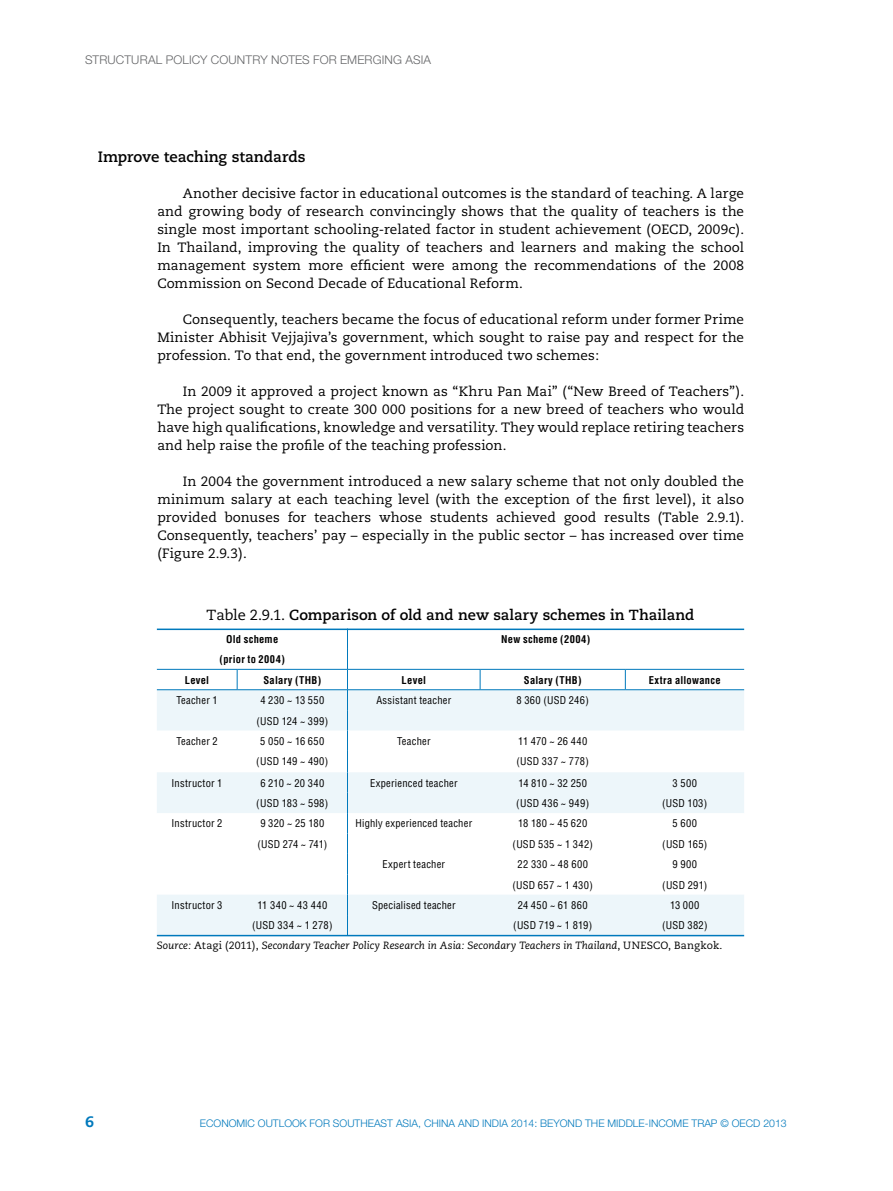
<style>
.page{position:relative;width:893px;height:1191px;background:#fff}
.page>*{position:absolute;margin:0;border:0;box-sizing:border-box;transform-origin:0 0}
.t1{font:700 15px "Caecilia";letter-spacing:-.005em;color:#000}
.t2{font:800 15px "Caecilia";color:#0079bc}
.t3{font:700 14.7px "Caecilia";color:#000}
.t4{font:13.5px/18px "Caecilia";letter-spacing:.005em;color:#000;text-align:justify}
.t5{font:300 12px "Helvetica Neue";color:#646567}
.t6{font:condensed 10.5px "Helvetica";letter-spacing:.025em;color:#000}
.t7{font:italic 10.5px "Caecilia";letter-spacing:.005em;color:#000}
.t8{font:300 10.5px "Helvetica Neue";color:#0079bc}
.t9{font:700 condensed 10.5px "Helvetica";letter-spacing:.03em;color:#000}
.t10{font:condensed 10.5px "Helvetica";letter-spacing:.005em;color:#000}
.s1{font-weight:400}
.s2{font-style:normal}
</style>
<div class="page">
<svg style="left:157px;top:690px;width:587px;height:245px"></svg>
<hr style="left:347px;top:669px;width:133px;height:1px;background:#0079bc">
<svg style="left:480px;top:670px;width:1px;height:19px"></svg>
<hr style="left:480px;top:669px;width:145px;height:1px;background:#0079bc">
<svg style="left:625px;top:670px;width:1px;height:19px"></svg>
<hr style="left:625px;top:669px;width:119px;height:1px;background:#0079bc">
<hr style="left:347px;top:689px;width:133px;height:1px;background:#0079bc">
<hr style="left:480px;top:689px;width:145px;height:1px;background:#0079bc">
<hr style="left:625px;top:689px;width:119px;height:1px;background:#0079bc">
<hr style="left:157px;top:669px;width:80px;height:1px;background:#0079bc">
<hr style="left:237px;top:669px;width:110px;height:1px;background:#0079bc">
<svg style="left:237px;top:669px;width:1px;height:20px"></svg>
<hr style="left:157px;top:689px;width:80px;height:1px;background:#0079bc">
<hr style="left:237px;top:689px;width:110px;height:1px;background:#0079bc">
<svg style="left:347px;top:630px;width:1px;height:305px"></svg>
<hr style="left:157px;top:628px;width:587px;height:2px;background:#0079bc">
<hr style="left:157px;top:935px;width:587px;height:1px;background:#0079bc">
<p class="t5" style="left:85px;top:52px;width:17px">STRUCTURAL</p>
<p class="t5" style="left:166px;top:52px;width:16px">POLICY</p>
<p class="t5" style="left:211px;top:52px;width:10px">COUNTRY</p>
<p class="t5" style="left:271px;top:52px;width:9px">NOTES</p>
<p class="t5" style="left:313px;top:52px;width:9px">FOR</p>
<p class="t5" style="left:340px;top:52px;width:9px">EMER</p>
<p class="t5" style="left:373px;top:52px;width:41px">GING ASIA</p>
<p class="t1" style="left:98px;top:148px;width:209px">Improve teaching standards</p>
<p class="t4" style="left:157px;top:185px;width:588px;text-indent:26px">Another decisive factor in educational outcomes is the standard of teaching. A large and growing body of research convincingly shows that the quality of teachers is the single most important schooling-related factor in student achievement (OECD, 2009c).<br>In Thailand, improving the quality of teachers and learners and making the school management system more efficient were among the recommendations of the 2008<br>Commission on Second Decade of Educational Reform.</p>
<p class="t4" style="left:157px;top:311px;width:588px;text-indent:26px">Consequently, teachers became the focus of educational reform under former Prime Minister Abhisit Vejjajiva’s government, which sought to raise pay and respect for the profession. To that end, the government introduced two schemes:</p>
<p class="t4" style="left:157px;top:383px;width:588px;text-indent:26px">In 2009 it approved a project known as “Khru Pan Mai” (“New Breed of Teachers”).<br>The project sought to create 300 000 positions for a new breed of teachers who would have high qualifications, knowledge and versatility. They would replace retiring teachers and help raise the profile of the teaching profession.</p>
<p class="t4" style="left:157px;top:473px;width:588px;text-indent:26px">In 2004 the government introduced a new salary scheme that not only doubled the minimum salary at each teaching level (with the exception of the first level), it also provided bonuses for teachers whose students achieved good results (Table 2.9.1).<br>Consequently, teachers’ pay – especially in the public sector – has increased over time (Figure 2.9.3).</p>
<p class="t3" style="left:207px;top:606px;width:489px"><span class="s1">Table 2.9.1.</span> Comparison of old and new salary schemes in Thailand</p>
<p class="t9" style="left:226px;top:632px;width:54px">Old scheme</p>
<p class="t9" style="left:501px;top:632px;width:91px">New scheme (2004)</p>
<p class="t9" style="left:220px;top:653px;width:67px">(prior to 2004)</p>
<p class="t9" style="left:185px;top:673px;width:26px">Level</p>
<p class="t9" style="left:263px;top:673px;width:59px">Salary (THB)</p>
<p class="t9" style="left:402px;top:673px;width:26px">Level</p>
<p class="t9" style="left:524px;top:673px;width:59px">Salary (THB)</p>
<p class="t9" style="left:649px;top:673px;width:73px">Extra allowance</p>
<p class="t6" style="left:176px;top:693px;width:43px">Teacher 1</p>
<p class="t6" style="left:260px;top:693px;width:66px">4 230 ~ 13 550</p>
<p class="t6" style="left:376px;top:693px;width:76px">Assistant teacher</p>
<p class="t6" style="left:516px;top:693px;width:74px">8 360 (USD 246)</p>
<p class="t6" style="left:256px;top:714px;width:73px">(USD 124 ~ 399)</p>
<p class="t6" style="left:176px;top:734px;width:43px">Teacher 2</p>
<p class="t6" style="left:260px;top:734px;width:66px">5 050 ~ 16 650</p>
<p class="t6" style="left:397px;top:734px;width:35px">Teacher</p>
<p class="t6" style="left:518px;top:734px;width:71px">11 470 ~ 26 440</p>
<p class="t6" style="left:256px;top:755px;width:74px">(USD 149 ~ 490)</p>
<p class="t6" style="left:516px;top:755px;width:74px">(USD 337 ~ 778)</p>
<p class="t6" style="left:172px;top:776px;width:52px">Instructor 1</p>
<p class="t6" style="left:260px;top:776px;width:66px">6 210 ~ 20 340</p>
<p class="t6" style="left:370px;top:776px;width:89px">Experienced teacher</p>
<p class="t6" style="left:518px;top:776px;width:70px">14 810 ~ 32 250</p>
<p class="t6" style="left:673px;top:776px;width:26px">3 500</p>
<p class="t6" style="left:256px;top:796px;width:74px">(USD 183 ~ 598)</p>
<p class="t6" style="left:516px;top:796px;width:74px">(USD 436 ~ 949)</p>
<p class="t6" style="left:662px;top:796px;width:47px">(USD 103)</p>
<p class="t6" style="left:172px;top:817px;width:52px">Instructor 2</p>
<p class="t6" style="left:260px;top:817px;width:65px">9 320 ~ 25 180</p>
<p class="t6" style="left:355px;top:817px;width:118px">Highly experienced teacher</p>
<p class="t6" style="left:518px;top:817px;width:71px">18 180 ~ 45 620</p>
<p class="t6" style="left:673px;top:817px;width:26px">5 600</p>
<p class="t10" style="left:257px;top:837px;width:72px">(USD 274 ~ 741)</p>
<p class="t6" style="left:513px;top:837px;width:82px">(USD 535 ~ 1 342)</p>
<p class="t6" style="left:662px;top:837px;width:47px">(USD 165)</p>
<p class="t6" style="left:382px;top:858px;width:64px">Expert teacher</p>
<p class="t6" style="left:517px;top:858px;width:72px">22 330 ~ 48 600</p>
<p class="t6" style="left:673px;top:858px;width:26px">9 900</p>
<p class="t6" style="left:512px;top:878px;width:82px">(USD 657 ~ 1 430)</p>
<p class="t6" style="left:662px;top:878px;width:47px">(USD 291)</p>
<p class="t6" style="left:172px;top:898px;width:52px">Instructor 3</p>
<p class="t6" style="left:257px;top:898px;width:71px">11 340 ~ 43 440</p>
<p class="t6" style="left:372px;top:898px;width:85px">Specialised teacher</p>
<p class="t6" style="left:518px;top:898px;width:71px">24 450 ~ 61 860</p>
<p class="t6" style="left:670px;top:898px;width:31px">13 000</p>
<p class="t6" style="left:252px;top:919px;width:82px">(USD 334 ~ 1 278)</p>
<p class="t6" style="left:513px;top:919px;width:81px">(USD 719 ~ 1 819)</p>
<p class="t6" style="left:662px;top:919px;width:47px">(USD 382)</p>
<p class="t7" style="left:157px;top:939px;width:567px">Source: <span class="s2">Atagi (2011),</span> Secondary Teacher Policy Research in Asia: Secondary Teachers in Thailand<span class="s2">, UNESCO, Bangkok.</span></p>
<p class="t2" style="left:85px;top:1112px;width:10px">6</p>
<p class="t8" style="left:200px;top:1117px;width:588px">ECONOMIC OUTLOOK FOR SOUTHEAST ASIA, CHINA AND INDIA 2014: BEYOND THE MIDDLE-INCOME TRAP © OECD 2013</p>
</div>
